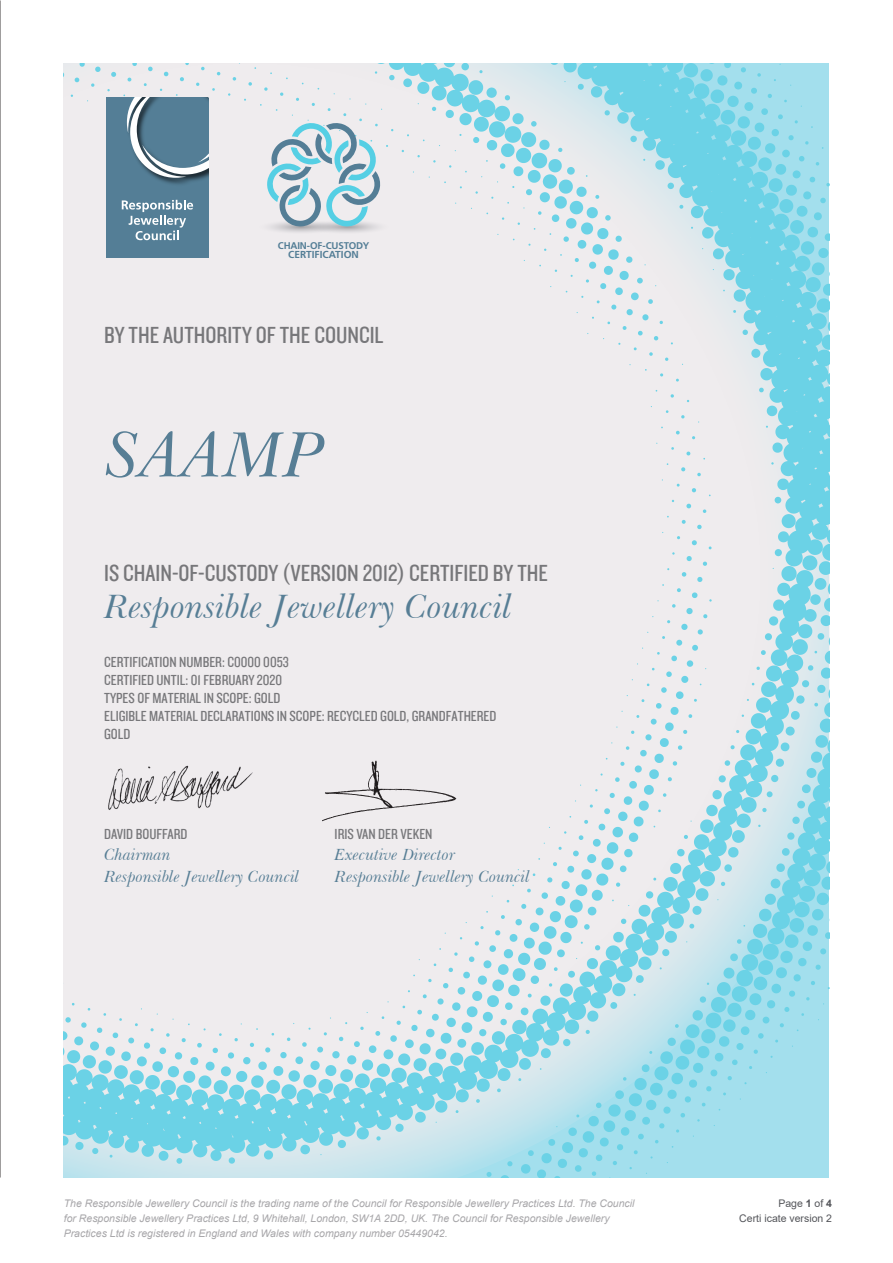
<style>
.page{position:relative;width:893px;height:1263px;background:#fff}
.page>*{position:absolute;margin:0;border:0;box-sizing:border-box;transform-origin:0 0}
.t1{font:italic 66px "Baskerville BT";letter-spacing:-.02em;color:#577e95}
.t2{font:italic 34.5px "Baskerville BT";color:#577e95}
.t3{font:24px "Knockout HTF29 Junior Liteweight";color:#77777a}
.t4{font:italic 16.5px "Baskerville BT";color:#577e95}
.t5{font:15px/18px "Knockout HTF29 Junior Liteweight";color:#77777a}
.t6{font:italic 10.5px/15px "Arial";color:#a7a6a9}
.t7{font:10.5px/15px "Arial";color:#54555a;text-align:right}
.t8{font:700 10.2px "Frutiger";color:#547e96}
.t9{font:700 9.75px "Frutiger";letter-spacing:-.02em;color:#547e96}
.s1{font-weight:700}
</style>
<div class="page">
<img style="left:64px;top:64px;width:765px;height:1114px">
<div style="left:106px;top:97px;width:102px;height:161px;background:#547e96"></div>
<svg style="left:122px;top:200px;width:71px;height:40px"></svg>
<img style="left:126px;top:121px;width:79px;height:63px">
<svg style="left:127px;top:97px;width:81px;height:81px"></svg>
<svg style="left:257px;top:120px;width:133px;height:114px"></svg>
<img style="left:104px;top:765px;width:150px;height:48px">
<img style="left:322px;top:755px;width:148px;height:78px">
<p class="t9" style="left:278px;top:239px;width:93px">CHAIN-OF-CUSTODY</p>
<p class="t8" style="left:288px;top:249px;width:72px">CERTIFICATION</p>
<p class="t3" style="left:104px;top:323px;width:281px">BY THE AUTHORITY OF THE COUNCIL</p>
<p class="t1" style="left:104px;top:414px;width:224px">SAAMP</p>
<p class="t3" style="left:104px;top:560px;width:445px">IS CHAIN-OF-CUSTODY (VERSION 2012) CERTIFIED BY THE</p>
<p class="t2" style="left:104px;top:585px;width:410px">Responsible Jewellery Council</p>
<p class="t5" style="left:104px;top:653px;width:394px">CERTIFICATION NUMBER: C0000 0053<br>CERTIFIED UNTIL: 01 FEBRUARY 2020<br>TYPES OF MATERIAL IN SCOPE: GOLD<br>ELIGIBLE MATERIAL DECLARATIONS IN SCOPE: RECYCLED GOLD, GRANDFATHERED GOLD</p>
<p class="t5" style="left:104px;top:825px;width:85px">DAVID BOUFFARD</p>
<p class="t4" style="left:104px;top:844px;width:68px">Chairman</p>
<p class="t4" style="left:104px;top:866px;width:197px">Responsible Jewellery Council</p>
<p class="t5" style="left:335px;top:825px;width:99px">IRIS VAN DER VEKEN</p>
<p class="t4" style="left:335px;top:844px;width:122px">Executive Director</p>
<p class="t4" style="left:335px;top:866px;width:197px">Responsible Jewellery Council</p>
<p class="t6" style="left:64px;top:1196px;width:572px">The Responsible Jewellery Council is the trading name of the Council for Responsible Jewellery Practices Ltd. The Council for Responsible Jewellery Practices Ltd, 9 Whitehall, London, SW1A 2DD, UK. The Council for Responsible Jewellery<br>Practices Ltd is registered in England and Wales with company number 05449042.</p>
<p class="t7" style="left:739px;top:1195px;width:94px">Page <span class="s1">1</span> of <span class="s1">4<br></span>Certi icate version 2</p>
</div>
